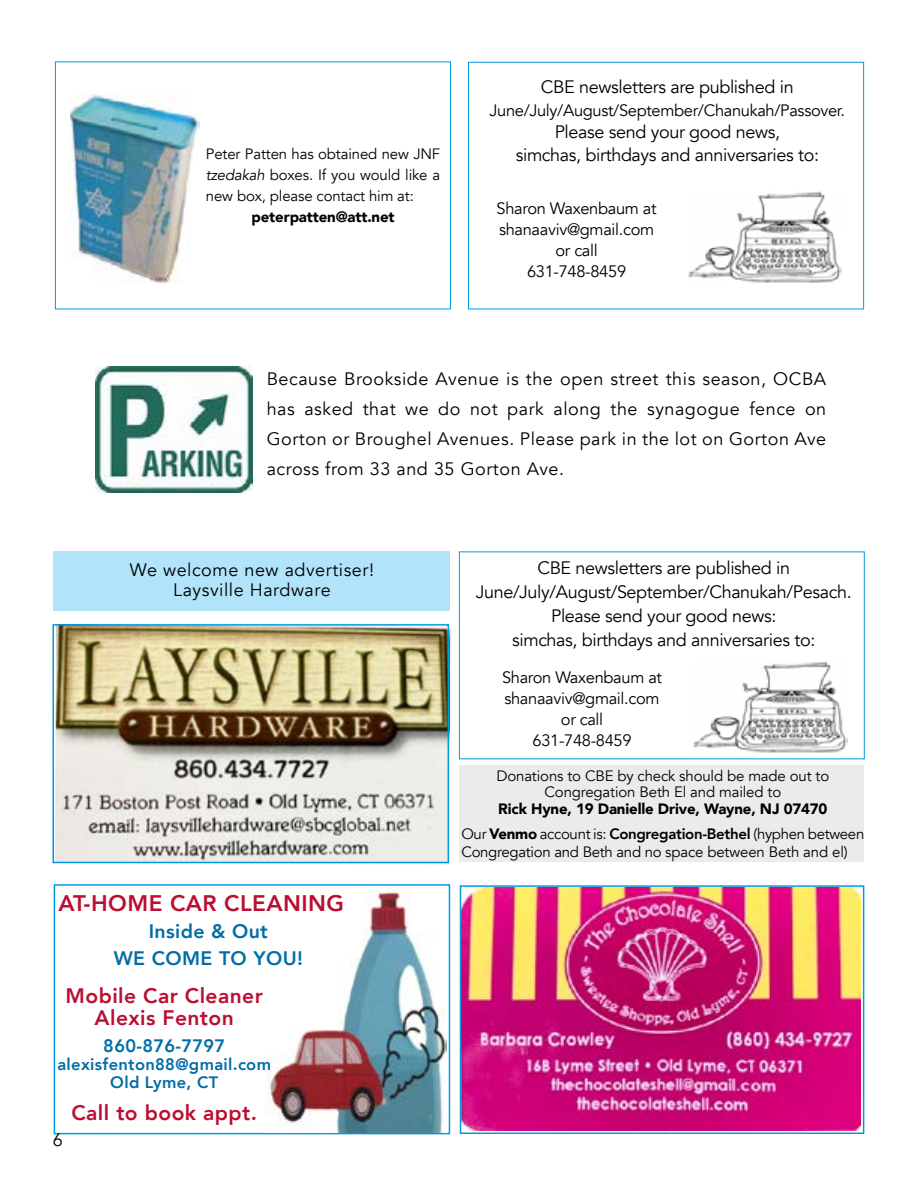
<style>
.page{position:relative;width:918px;height:1188px;background:#fff}
.page>*{position:absolute;margin:0;border:0;box-sizing:border-box;transform-origin:0 0}
.t1{font:800 22.5px "Avenir";letter-spacing:.02em;color:#ba0e32}
.t2{font:800 21px/22.5px "Avenir";letter-spacing:.02em;color:#ba0e32;text-align:center}
.t3{font:800 19.5px/27px "Avenir";letter-spacing:.02em;color:#006da6;text-align:center}
.t4{font:18px/24px "Avenir";letter-spacing:-.02em;color:#000;text-align:center}
.t5{font:18px/19.5px "Avenir";letter-spacing:.03em;color:#000;text-align:center}
.t6{font:800 18px "Avenir";letter-spacing:.02em;color:#006da6}
.t7{font:16.5px/21px "Avenir";letter-spacing:-.02em;color:#000;text-align:center}
.t8{font:800 16.5px/18px "Avenir";letter-spacing:.02em;color:#006da6;text-align:center}
.t9{font:15px/21px "Avenir";letter-spacing:-.01em;color:#000;text-align:center}
.t10{font:900 15px/25.5px "Avenir";letter-spacing:-.01em;color:#000;text-align:center}
.s1{font-style:italic}
.s2{font-weight:400}
.s3{font-weight:800}
</style>
<div class="page">
<img style="left:463px;top:888px;width:398px;height:243px">
<div style="left:54px;top:884px;width:396px;height:250px;border:2px solid #009bdf"></div>
<div style="left:459px;top:552px;width:406px;height:207px;border:1px solid #009bdf"></div>
<div style="left:460px;top:766px;width:404px;height:96px;background:#eaebeb"></div>
<img style="left:265px;top:891px;width:181px;height:241px">
<div style="left:53px;top:552px;width:397px;height:59px;background:#b1e3fa"></div>
<img style="left:693px;top:662px;width:154px;height:91px">
<img style="left:55px;top:624px;width:395px;height:240px">
<div style="left:52px;top:624px;width:397px;height:239px;border:2px solid #009bdf"></div>
<div style="left:460px;top:885px;width:404px;height:249px;border:2px solid #009bdf"></div>
<img style="left:95px;top:366px;width:158px;height:126px">
<img style="left:688px;top:192px;width:154px;height:91px">
<div style="left:55px;top:62px;width:396px;height:247px;border:1px solid #009bdf"></div>
<img style="left:71px;top:93px;width:128px;height:191px">
<div style="left:468px;top:62px;width:396px;height:247px;border:1px solid #009bdf"></div>
<p class="t9" style="left:206px;top:144px;width:236px;text-align:justify">Peter Patten has obtained new JNF <span class="s1">tzedakah</span> boxes. If you would like a new box, please contact him at:</p>
<p class="t10" style="left:252px;top:204px;width:145px">peterpatten@att.net</p>
<p class="t4" style="left:541px;top:76px;width:254px">CBE newsletters are published in</p>
<p class="t7" style="left:490px;top:100px;width:357px">June/July/August/September/Chanukah/Passover.</p>
<p class="t4" style="left:516px;top:121px;width:305px;line-height:22.5px">Please send your good news,<br>simchas, birthdays and anniversaries to:</p>
<p class="t7" style="left:497px;top:198px;width:162px">Sharon Waxenbaum at shanaaviv@gmail.com or call<br>631-748-8459</p>
<p class="t4" style="left:267px;top:364px;width:561px;line-height:30px;text-align:justify">Because Brookside Avenue is the open street this season, OCBA has asked that we do not park along the synagogue fence on Gorton or Broughel Avenues. Please park in the lot on Gorton Ave across from 33 and 35 Gorton Ave.</p>
<p class="t5" style="left:130px;top:561px;width:246px">We welcome new advertiser!<br>Laysville Hardware</p>
<p class="t1" style="left:58px;top:886px;width:287px">AT-HOME CAR CLEANING</p>
<p class="t3" style="left:114px;top:918px;width:191px">Inside &amp; Out<br>WE COME TO YOU!</p>
<p class="t2" style="left:66px;top:984px;width:199px">Mobile Car Cleaner<br>Alexis Fenton</p>
<p class="t6" style="left:103px;top:1032px;width:123px">860-876-7797</p>
<p class="t8" style="left:57px;top:1056px;width:215px">alexisfenton88@gmail.com<br>Old Lyme, CT</p>
<p class="t2" style="left:71px;top:1101px;width:187px">Call to book appt.</p>
<p class="t4" style="left:53px;top:1128px;width:12px">6</p>
<p class="t4" style="left:476px;top:556px;width:377px">CBE newsletters are published in June/July/August/September/Chanukah/Pesach.<br>Please send your good news:<br>simchas, birthdays and anniversaries to:</p>
<p class="t7" style="left:502px;top:667px;width:162px">Sharon Waxenbaum at shanaaviv@gmail.com or call<br>631-748-8459</p>
<p class="t9" style="left:496px;top:768px;width:334px;line-height:16.5px">Donations to CBE by check should be made out to<br>Congregation Beth El and mailed to</p>
<p class="t10" style="left:461px;top:796px;width:404px">Rick Hyne, 19 Danielle Drive, Wayne, NJ 07470<br><span class="s2">Our</span> Venmo <span class="s2">account is:</span> <span class="s3">Congregation-Bethel</span> <span class="s2">(hyphen between</span></p>
<p class="t9" style="left:461px;top:842px;width:388px">Congregation and Beth and no space between Beth and el)</p>
</div>
